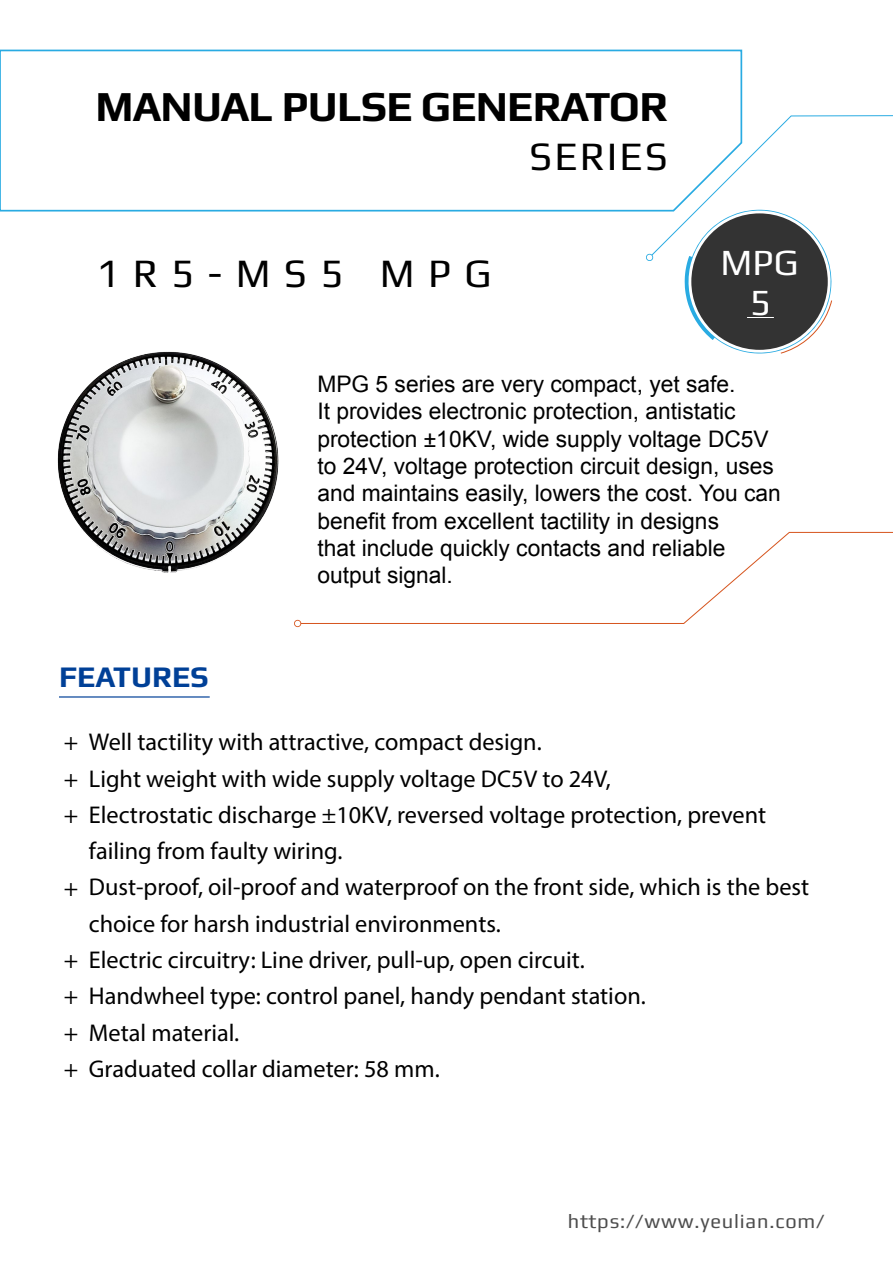
<style>
.page{position:relative;width:893px;height:1263px;background:#fff}
.page>*{position:absolute;margin:0;border:0;box-sizing:border-box;transform-origin:0 0}
.t1{font:700 42.9px "Play";letter-spacing:-.02em;color:#000}
.t2{font:40.5px "Play";letter-spacing:.05em;color:#000}
.t3{font:37.14px/39.9px "Play";color:#fff;text-align:center}
.t4{font:700 30px "Play";color:#004097}
.t5{font:24.3px "Myriad Pro";color:#000}
.t6{font:22.8px/27.4px "Arial";color:#000}
.t7{font:20.01px "Play";letter-spacing:.04em;color:#4d4d4d}
</style>
<div class="page">
<img style="left:57px;top:351px;width:222px;height:222px">
<svg style="left:0;top:49px;width:743px;height:163px"></svg>
<svg style="left:297px;top:531px;width:596px;height:93px"></svg>
<svg style="left:294px;top:620px;width:7px;height:7px"></svg>
<hr style="left:59px;top:696px;width:151px;height:2px;background:#004097">
<svg style="left:646px;top:115px;width:247px;height:239px"></svg>
<h1 class="t1" style="left:95px;top:81px;width:574px">MANUAL PULSE GENERATOR</h1>
<h2 class="t2" style="left:529px;top:132px;width:140px">SERIES</h2>
<h2 class="t2" style="left:96px;top:249px;width:397px">1 R 5 - M S 5 M P G</h2>
<h3 class="t3" style="left:721px;top:241px;width:79px">MPG<br>5</h3>
<p class="t4" style="left:59px;top:659px;width:151px">FEATURES</p>
<p class="t6" style="left:317px;top:370px;width:465px">MPG 5 series are very compact, yet safe.<br>It provides electronic protection, antistatic protection ±10KV, wide supply voltage DC5V to 24V, voltage protection circuit design, uses and maintains easily, lowers the cost. You can benefit from excellent tactility in designs<br>that include quickly contacts and reliable output signal.</p>
<p class="t5" style="left:64px;top:727px;width:479px">+ Well tactility with attractive, compact design.</p>
<p class="t5" style="left:64px;top:763px;width:549px">+ Light weight with wide supply voltage DC5V to 24V,</p>
<p class="t5" style="left:64px;top:800px;width:704px">+ Electrostatic discharge ±10KV, reversed voltage protection, prevent</p>
<p class="t5" style="left:89px;top:836px;width:255px">failing from faulty wiring.</p>
<p class="t5" style="left:64px;top:872px;width:747px">+ Dust-proof, oil-proof and waterproof on the front side, which is the best</p>
<p class="t5" style="left:89px;top:909px;width:413px">choice for harsh industrial environments.</p>
<p class="t5" style="left:64px;top:945px;width:522px">+ Electric circuitry: Line driver, pull-up, open circuit.</p>
<p class="t5" style="left:64px;top:981px;width:583px">+ Handwheel type: control panel, handy pendant station.</p>
<p class="t5" style="left:64px;top:1017px;width:177px">+ Metal material.</p>
<p class="t5" style="left:64px;top:1054px;width:377px">+ Graduated collar diameter: 58 mm.</p>
<p class="t7" style="left:568px;top:1209px;width:258px">https://www.yeulian.com/</p>
</div>
